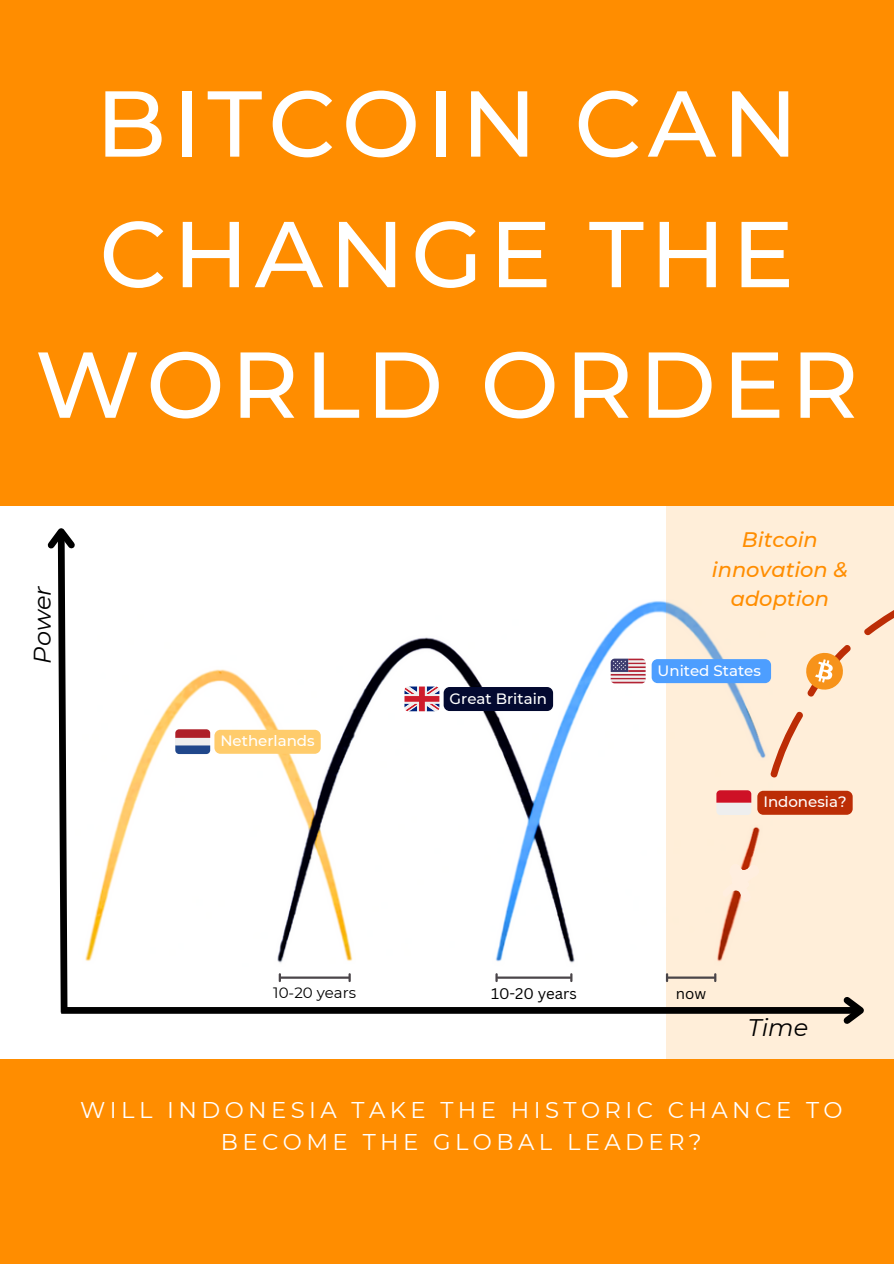
<style>
.page{position:relative;width:894px;height:1264px;background:#fff}
.page>*{position:absolute;margin:0;border:0;box-sizing:border-box;transform-origin:0 0}
.t1{font:500 93.3px/130.5px "Montserrat";letter-spacing:.065em;color:#fff;text-align:center}
.t2{font:italic 24px "Montserrat";color:#000}
.t3{font:22.8px/31.5px "Montserrat";letter-spacing:.195em;color:#fff;text-align:center}
.t4{font:italic 500 21px/29.2px "Montserrat";color:#ff8d00;text-align:center}
.t5{font:500 15px "Montserrat";color:#fff}
.t6{font:15px "Canva Sans";color:#000}
.t7{font:15px "Montserrat";color:#000}
</style>
<div class="page">
<div style="left:0;top:0;width:893px;height:1263px;background:#ff8d00"></div>
<div style="left:0;top:506px;width:893px;height:552px;background:#fff"></div>
<img style="left:85px;top:601px;width:581px;height:362px">
<div style="left:666px;top:506px;width:227px;height:552px;background:#ffeed9"></div>
<svg style="left:758px;top:711px;width:45px;height:67px"></svg>
<svg style="left:864px;top:610px;width:29px;height:26px"></svg>
<svg style="left:716px;top:790px;width:35px;height:25px"></svg>
<hr style="left:280px;top:976px;width:69px;height:2px;background:#4a4549">
<svg style="left:278px;top:974px;width:3px;height:7px"></svg>
<svg style="left:348px;top:974px;width:2px;height:7px"></svg>
<hr style="left:497px;top:976px;width:73px;height:2px;background:#4a4549">
<svg style="left:495px;top:974px;width:2px;height:7px"></svg>
<svg style="left:570px;top:974px;width:2px;height:7px"></svg>
<svg style="left:47px;top:528px;width:34px;height:486px"></svg>
<div style="left:61px;top:1007px;width:799px;height:6px;background:#000"></div>
<svg style="left:837px;top:997px;width:27px;height:27px"></svg>
<svg style="left:806px;top:645px;width:45px;height:52px"></svg>
<div style="left:175px;top:738px;width:35px;height:7px;background:#eee"></div>
<svg style="left:175px;top:729px;width:35px;height:9px"></svg>
<svg style="left:175px;top:745px;width:35px;height:9px"></svg>
<svg style="left:404px;top:686px;width:35px;height:25px"></svg>
<svg style="left:610px;top:658px;width:35px;height:25px"></svg>
<hr style="left:668px;top:976px;width:46px;height:2px;background:#4a4549">
<svg style="left:665px;top:974px;width:3px;height:7px"></svg>
<svg style="left:714px;top:974px;width:2px;height:7px"></svg>
<svg style="left:730px;top:864px;width:21px;height:37px"></svg>
<div style="left:214px;top:729px;width:106px;height:24px;background:#ffcc6c;border-radius:6px"></div>
<div style="left:443px;top:687px;width:110px;height:24px;background:#030930;border-radius:6px"></div>
<div style="left:757px;top:790px;width:95px;height:24px;background:#bc2d06;border-radius:6px"></div>
<div style="left:651px;top:659px;width:119px;height:24px;background:#4d9eff;border-radius:6px"></div>
<h1 class="t1" style="left:35px;top:58px;width:824px">BITCOIN CAN<br>CHANGE THE<br>WORLD ORDER</h1>
<p class="t2" style="left:28px;top:663px;width:79px;rotate:-90deg">Power</p>
<p class="t5" style="left:220px;top:731px;width:96px">Netherlands</p>
<p class="t5" style="left:449px;top:689px;width:99px">Great Britain</p>
<p class="t4" style="left:711px;top:525px;width:138px">Bitcoin innovation &amp; adoption</p>
<p class="t5" style="left:657px;top:661px;width:105px">United States</p>
<p class="t5" style="left:763px;top:792px;width:85px">Indonesia?</p>
<p class="t7" style="left:273px;top:983px;width:84px">10-20 years</p>
<p class="t6" style="left:491px;top:982px;width:87px">10-20 years</p>
<p class="t6" style="left:675px;top:982px;width:32px">now</p>
<p class="t2" style="left:747px;top:1012px;width:62px">Time</p>
<p class="t3" style="left:80px;top:1094px;width:763px">WILL INDONESIA TAKE THE HISTORIC CHANCE TO<br>BECOME THE GLOBAL LEADER?</p>
</div>
